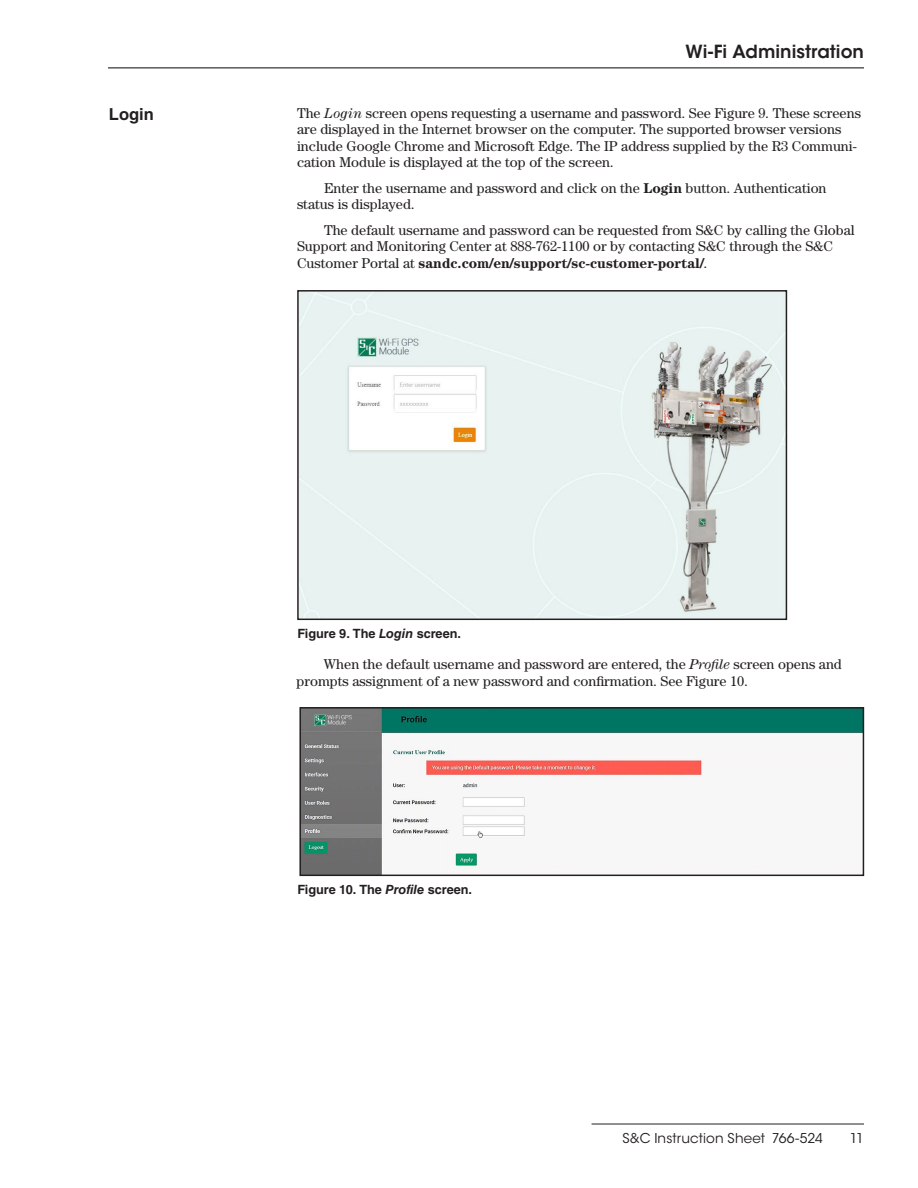
<style>
.page{position:relative;width:918px;height:1188px;background:#fff}
.page>*{position:absolute;margin:0;border:0;box-sizing:border-box;transform-origin:0 0}
.t1{font:600 18px "ITC Avant Garde Std";color:#231f20}
.Subhead_1{font:700 16.5px "Helvetica LT Std";color:#231f20}
.Body_Continued{font:14.25px/16.5px "Century Std";color:#231f20}
.Body_1st{font:14.25px/16.5px "Century Std";color:#231f20}
.t2{font:13.5px "ITC Avant Garde Std";letter-spacing:.01em;color:#231f20}
.t3{font:700 12.75px "Helvetica LT Std";color:#231f20}
.s1{font-style:italic}
.s2{font-weight:700}
</style>
<div class="page">
<hr style="left:108px;top:67px;width:756px;height:1px;background:#231f20">
<hr style="left:592px;top:1124px;width:272px;height:1px;background:#231f20">
<img style="left:300px;top:293px;width:484px;height:324px">
<div style="left:297px;top:290px;width:490px;height:330px;border:2px solid #231f20"></div>
<img style="left:302px;top:710px;width:559px;height:163px">
<div style="left:299px;top:707px;width:565px;height:169px;border:2px solid #231f20"></div>
<p class="Subhead_1" style="left:109px;top:104px;width:46px">Login</p>
<p class="t1" style="left:686px;top:40px;width:180px">Wi-Fi Administration</p>
<p class="Body_1st" style="left:297px;top:104px;width:566px">The <span class="s1">Login</span> screen opens requesting a username and password. See Figure 9. These screens are displayed in the Internet browser on the computer. The supported browser versions include Google Chrome and Microsoft Edge. The IP address supplied by the R3 Communi&shy;cation Module is displayed at the top of the screen.</p>
<p class="Body_Continued" style="left:297px;top:179px;width:531px;text-indent:27px">Enter the username and password and click on the <span class="s2">Login</span> button. Authentication status is displayed.</p>
<p class="Body_Continued" style="left:297px;top:221px;width:559px;text-indent:27px">The default username and password can be requested from S&amp;C by calling the Global<br>Support and Monitoring Center at 888-762-1100 or by contacting S&amp;C through the S&amp;C<br>Customer Portal at <span class="s2">sandc.com/en/support/sc-customer-portal/</span>.</p>
<p class="t3" style="left:297px;top:625px;width:164px">Figure 9. The <span class="s1">Login</span> screen.</p>
<p class="Body_Continued" style="left:297px;top:656px;width:547px;text-indent:27px">When the default username and password are entered, the <span class="s1">Profile</span> screen opens and prompts assignment of a new password and confirmation. See Figure 10.</p>
<p class="t3" style="left:297px;top:882px;width:175px">Figure 10. The <span class="s1">Profile</span> screen.</p>
<p class="t2" style="left:622px;top:1130px;width:202px">S&amp;C Instruction Sheet 766-524</p>
<p class="t2" style="left:850px;top:1130px;width:16px">11</p>
</div>
